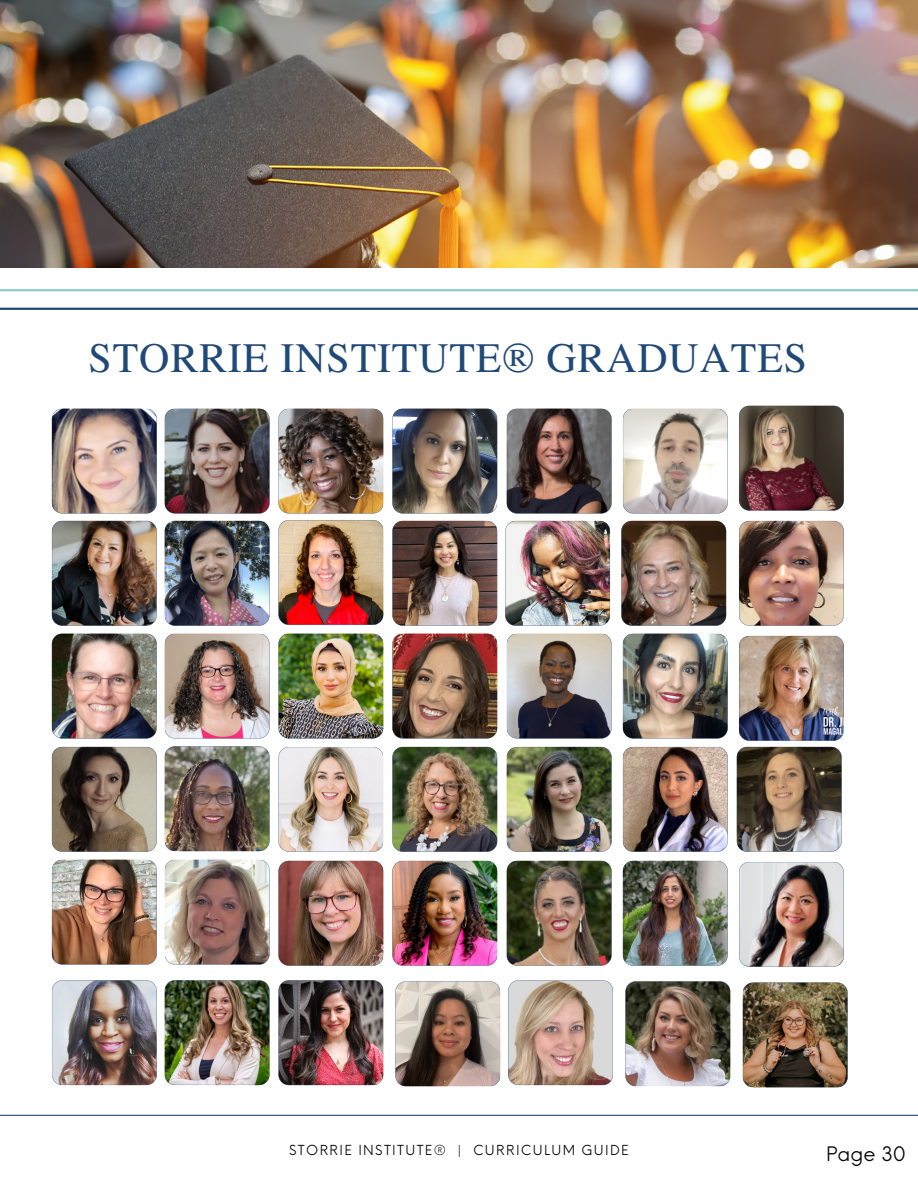
<style>
.page{position:relative;width:918px;height:1188px;background:#fff}
.page>*{position:absolute;margin:0;border:0;box-sizing:border-box;transform-origin:0 0}
.t1{font:41.85px "Te X Gyre Termes";letter-spacing:.02em;color:#204978}
.t2{font:19.5px "Neue Einstellung";color:#000}
.t3{font:13.5px "Neue Einstellung";letter-spacing:.1em;color:#000}
</style>
<div class="page">
<svg style="left:52px;top:747px;width:105px;height:105px;background:#796c5e"></svg>
<img style="left:52px;top:409px;width:105px;height:104px">
<img style="left:52px;top:521px;width:105px;height:105px">
<img style="left:165px;top:746px;width:105px;height:105px">
<img style="left:165px;top:409px;width:105px;height:104px">
<img style="left:279px;top:747px;width:104px;height:105px">
<img style="left:279px;top:409px;width:104px;height:104px">
<img style="left:392px;top:747px;width:105px;height:105px">
<img style="left:392px;top:409px;width:105px;height:104px">
<img style="left:165px;top:521px;width:105px;height:105px">
<img style="left:507px;top:747px;width:105px;height:105px">
<svg style="left:507px;top:409px;width:105px;height:104px;background:#5e4e4c"></svg>
<img style="left:279px;top:520px;width:104px;height:105px">
<img style="left:623px;top:747px;width:105px;height:105px">
<svg style="left:623px;top:409px;width:105px;height:104px"></svg>
<img style="left:737px;top:747px;width:105px;height:105px">
<img style="left:739px;top:406px;width:105px;height:105px">
<img style="left:392px;top:521px;width:105px;height:105px">
<img style="left:505px;top:521px;width:105px;height:105px">
<img style="left:621px;top:521px;width:105px;height:105px">
<img style="left:739px;top:521px;width:105px;height:105px">
<hr style="left:0;top:1115px;width:918px;height:1px;background:#204978">
<img style="left:52px;top:634px;width:105px;height:104px">
<img style="left:165px;top:634px;width:105px;height:104px">
<img style="left:279px;top:634px;width:104px;height:104px">
<img style="left:392px;top:634px;width:105px;height:104px">
<svg style="left:507px;top:634px;width:105px;height:104px;background:#867f7f"></svg>
<img style="left:623px;top:634px;width:105px;height:104px">
<img style="left:739px;top:636px;width:105px;height:105px">
<img style="left:0;top:0;width:918px;height:268px">
<hr style="left:0;top:289px;width:918px;height:2px;background:#8bcfc6">
<hr style="left:0;top:308px;width:918px;height:2px;background:#204978">
<img style="left:52px;top:860px;width:105px;height:105px">
<img style="left:52px;top:980px;width:105px;height:105px">
<img style="left:165px;top:860px;width:105px;height:105px">
<img style="left:165px;top:980px;width:105px;height:105px">
<img style="left:279px;top:861px;width:104px;height:105px">
<img style="left:279px;top:980px;width:104px;height:105px">
<img style="left:392px;top:861px;width:105px;height:105px">
<svg style="left:395px;top:981px;width:105px;height:105px;background:#978479"></svg>
<img style="left:507px;top:861px;width:105px;height:105px">
<img style="left:508px;top:980px;width:105px;height:105px">
<img style="left:623px;top:861px;width:105px;height:105px">
<img style="left:625px;top:981px;width:105px;height:105px">
<img style="left:739px;top:862px;width:105px;height:105px">
<img style="left:743px;top:983px;width:105px;height:104px">
<h1 class="t1" style="left:89px;top:328px;width:720px">STORRIE INSTITUTE® GRADUATES</h1>
<p class="t3" style="left:289px;top:1138px;width:341px">STORRIE INSTITUTE® | CURRICULUM GUIDE</p>
<h2 class="t2" style="left:826px;top:1136px;width:81px">Page 30</h2>
</div>
